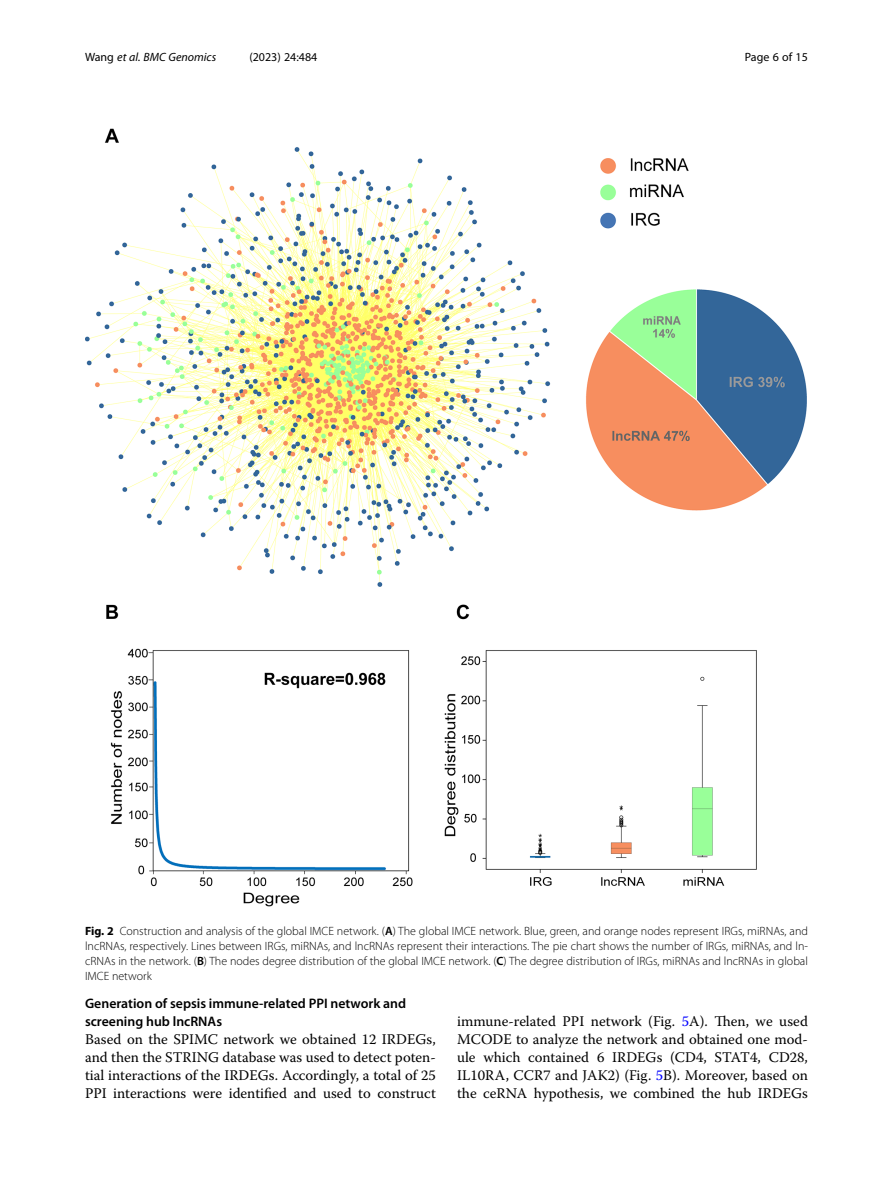
<style>
.page{position:relative;width:893px;height:1191px;background:#fff}
.page>*{position:absolute;margin:0;border:0;box-sizing:border-box;transform-origin:0 0}
.Body_Text{font:14.7px/18px "Warnock Pro";color:#000;text-align:justify}
.Head_2{font:600 13.8px/18px "Myriad Pro";color:#000}
.Figure_Caption{font:300 12px/15px "Myriad Pro";color:#000;text-align:justify}
.t1{font:12px "Myriad Pro";color:#000}
.t2{font:italic 12px "Myriad Pro";color:#000}
.s1{font-style:normal}
.s2{font-weight:700}
.s3{font-weight:600}
.s4{color:#00f}
</style>
<div class="page">
<img style="left:85px;top:128px;width:722px;height:779px">
<p class="t2" style="left:85px;top:50px;width:133px"><span class="s1">Wang</span> et al. BMC Genomics</p>
<p class="t1" style="left:249px;top:50px;width:70px">(2023) 24:484</p>
<p class="t1" style="left:745px;top:50px;width:65px">Page 6 of 15</p>
<p class="Figure_Caption" style="left:85px;top:923px;width:724px"><span class="s2">Fig. 2</span> Construction and analysis of the global IMCE network. (<span class="s3">A</span>) The global IMCE network. Blue, green, and orange nodes represent IRGs, miRNAs, and lncRNAs, respectively. Lines between IRGs, miRNAs, and lncRNAs represent their interactions. The pie chart shows the number of IRGs, miRNAs, and ln&shy;cRNAs in the network. (<span class="s3">B</span>) The nodes degree distribution of the global IMCE network. (<span class="s3">C</span>) The degree distribution of IRGs, miRNAs and lncRNAs in global IMCE network</p>
<p class="Head_2" style="left:85px;top:994px;width:323px">Generation of sepsis immune-related PPI network and screening hub lncRNAs</p>
<p class="Body_Text" style="left:85px;top:1030px;width:352px">Based on the SPIMC network we obtained 12 IRDEGs, and then the STRING database was used to detect poten&shy;tial interactions of the IRDEGs. Accordingly, a total of 25<br>PPI interactions were identified and used to construct</p>
<p class="Body_Text" style="left:457px;top:1012px;width:352px">immune-related PPI network (Fig. <span class="s4">5</span>A). Then, we used MCODE to analyze the network and obtained one mod&shy;ule which contained 6 IRDEGs (CD4, STAT4, CD28, IL10RA, CCR7 and JAK2) (Fig. <span class="s4">5</span>B). Moreover, based on the ceRNA hypothesis, we combined the hub IRDEGs</p>
</div>
